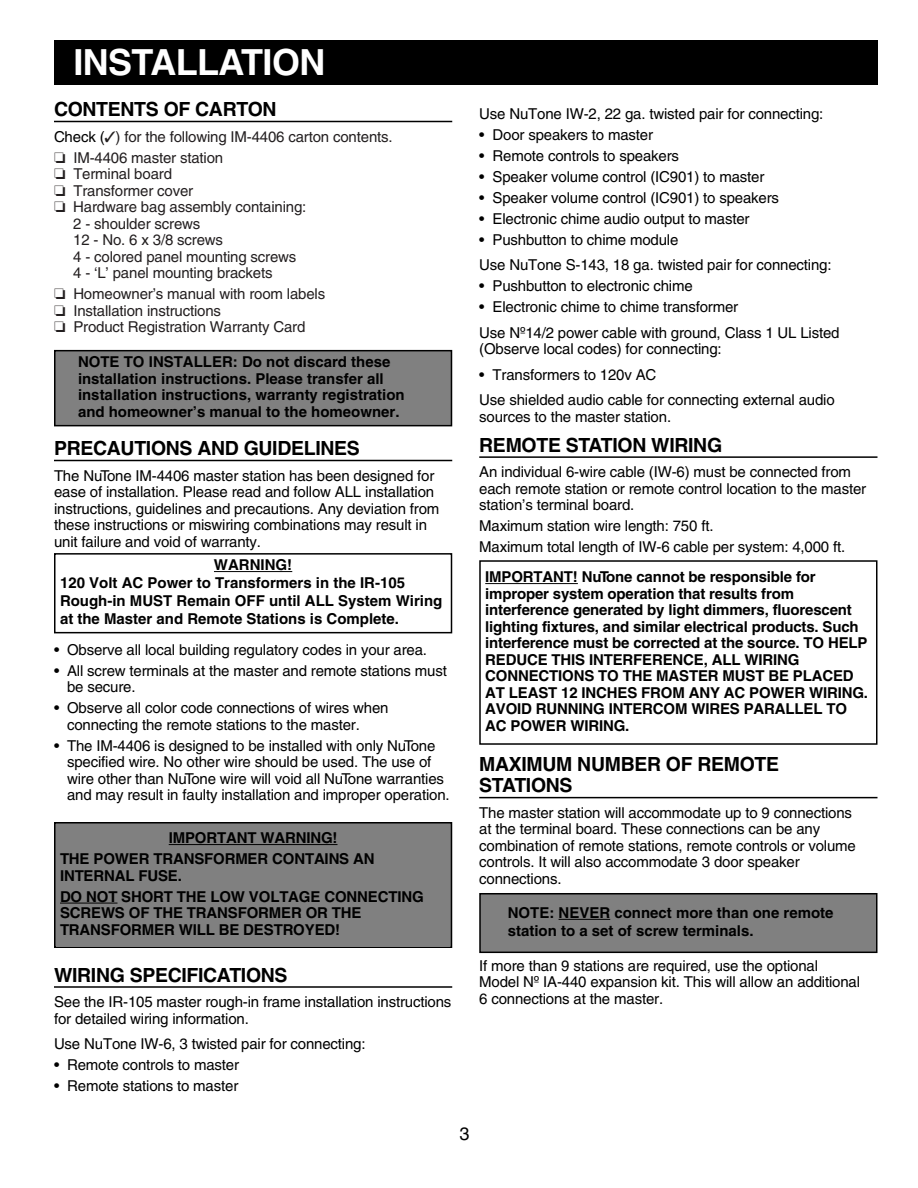
<style>
.page{position:relative;width:918px;height:1188px;background:#fff}
.page>*{position:absolute;margin:0;border:0;box-sizing:border-box;transform-origin:0 0}
.t1{font:700 36px "Helvetica";letter-spacing:-.015em;color:#fff}
.t2{font:700 19.5px/21px "Helvetica";letter-spacing:-.015em;color:#000}
.t3{font:18px "Helvetica";color:#000}
.t4{font:15px/16.5px "Helvetica";letter-spacing:-.01em;color:#000}
.t5{font:700 15px/16.5px "Helvetica";letter-spacing:-.01em;color:#000}
.t6{font:15px/16.5px "Helvetica";letter-spacing:-.01em;color:#231f20}
.s1{color:#000}
</style>
<div class="page">
<hr style="left:54px;top:121px;width:398px;height:1px;background:#000">
<svg style="left:54px;top:349px;width:399px;height:113px"></svg>
<hr style="left:214px;top:571px;width:78px;height:1px;background:#000">
<div style="left:54px;top:553px;width:398px;height:80px;border:2px solid #000"></div>
<hr style="left:479px;top:456px;width:399px;height:2px;background:#000">
<hr style="left:479px;top:797px;width:399px;height:1px;background:#000">
<hr style="left:485px;top:583px;width:93px;height:1px;background:#000">
<div style="left:54px;top:40px;width:824px;height:46px;background:#000"></div>
<div style="left:481px;top:894px;width:395px;height:58px;background:#808080"></div>
<hr style="left:559px;top:919px;width:51px;height:1px;background:#000">
<div style="left:479px;top:893px;width:399px;height:60px;border:2px solid #000"></div>
<svg style="left:54px;top:822px;width:399px;height:166px"></svg>
<h1 class="t1" style="left:73px;top:49px;width:253px">INSTALLATION</h1>
<h2 class="t2" style="left:54px;top:101px;width:224px">CONTENTS OF CARTON</h2>
<p class="t6" style="left:54px;top:127px;width:340px;line-height:21px"><span class="s1">Check (</span>✓) for the following IM-4406 carton contents. ❏ IM-4406 master station</p>
<p class="t6" style="left:54px;top:167px;width:120px">❏ Terminal board</p>
<p class="t6" style="left:54px;top:184px;width:141px">❏ Transformer cover</p>
<p class="t6" style="left:54px;top:200px;width:254px">❏ Hardware bag assembly containing:</p>
<p class="t6" style="left:73px;top:217px;width:129px">2 - shoulder screws</p>
<p class="t6" style="left:73px;top:233px;width:151px">12 - No. 6 x 3/8 screws</p>
<p class="t6" style="left:73px;top:250px;width:225px">4 - colored panel mounting screws</p>
<p class="t6" style="left:73px;top:266px;width:201px">4 - ‘L’ panel mounting brackets</p>
<p class="t6" style="left:54px;top:287px;width:273px">❏ Homeowner’s manual with room labels ❏ Installation instructions<br>❏ Product Registration Warranty Card</p>
<p class="t5" style="left:78px;top:355px;width:328px">NOTE TO INSTALLER: Do not discard these installation instructions. Please transfer all installation instructions, warranty registration and homeowner’s manual to the homeowner.</p>
<h2 class="t2" style="left:54px;top:440px;width:307px">PRECAUTIONS AND GUIDELINES</h2>
<p class="t4" style="left:54px;top:469px;width:387px">The NuTone IM-4406 master station has been designed for ease of installation. Please read and follow ALL installation instructions, guidelines and precautions. Any deviation from these instructions or miswiring combinations may result in unit failure and void of warranty.</p>
<p class="t5" style="left:60px;top:557px;width:384px;line-height:18px;text-indent:154px">WARNING!<br>120 Volt AC Power to Transformers in the IR-105<br>Rough-in MUST Remain OFF until ALL System Wiring at the Master and Remote Stations is Complete.</p>
<p class="t4" style="left:54px;top:643px;width:375px">• Observe all local building regulatory codes in your area.</p>
<p class="t4" style="left:67px;top:664px;width:381px;text-indent:-13px">• All screw terminals at the master and remote stations must be secure.</p>
<p class="t4" style="left:67px;top:701px;width:323px;text-indent:-13px">• Observe all color code connections of wires when connecting the remote stations to the master.</p>
<p class="t4" style="left:67px;top:739px;width:384px;text-indent:-13px">• The IM-4406 is designed to be installed with only NuTone specified wire. No other wire should be used. The use of wire other than NuTone wire will void all NuTone warranties and may result in faulty installation and improper operation.</p>
<p class="t5" style="left:60px;top:829px;width:316px;line-height:21px;text-indent:109px">IMPORTANT WARNING!<br>THE POWER TRANSFORMER CONTAINS AN</p>
<p class="t5" style="left:60px;top:866px;width:365px;line-height:21px">INTERNAL FUSE.<br>DO NOT SHORT THE LOW VOLTAGE CONNECTING</p>
<p class="t5" style="left:60px;top:906px;width:303px">SCREWS OF THE TRANSFORMER OR THE<br>TRANSFORMER WILL BE DESTROYED!</p>
<h2 class="t2" style="left:54px;top:966px;width:235px">WIRING SPECIFICATIONS</h2>
<p class="t4" style="left:54px;top:995px;width:399px">See the IR-105 master rough-in frame installation instructions for detailed wiring information.</p>
<p class="t4" style="left:54px;top:1037px;width:313px">Use NuTone IW-6, 3 twisted pair for connecting:</p>
<p class="t4" style="left:54px;top:1058px;width:187px">• Remote controls to master</p>
<p class="t4" style="left:54px;top:1079px;width:186px">• Remote stations to master</p>
<p class="t4" style="left:479px;top:107px;width:346px">Use NuTone IW-2, 22 ga. twisted pair for connecting:</p>
<p class="t4" style="left:479px;top:128px;width:175px">• Door speakers to master</p>
<p class="t4" style="left:479px;top:149px;width:201px">• Remote controls to speakers</p>
<p class="t4" style="left:479px;top:170px;width:287px">• Speaker volume control (IC901) to master</p>
<p class="t4" style="left:479px;top:191px;width:301px">• Speaker volume control (IC901) to speakers</p>
<p class="t4" style="left:479px;top:212px;width:272px">• Electronic chime audio output to master</p>
<p class="t4" style="left:479px;top:228px;width:354px;line-height:25.5px">• Pushbutton to chime module<br>Use NuTone S-143, 18 ga. twisted pair for connecting:</p>
<p class="t4" style="left:479px;top:279px;width:215px">• Pushbutton to electronic chime</p>
<p class="t4" style="left:479px;top:296px;width:362px;line-height:25.5px">• Electronic chime to chime transformer<br>Use Nº14/2 power cable with ground, Class 1 UL Listed</p>
<p class="t4" style="left:479px;top:342px;width:244px">(Observe local codes) for connecting:</p>
<p class="t4" style="left:479px;top:363px;width:357px;line-height:25.5px">• Transformers to 120v AC<br>Use shielded audio cable for connecting external audio</p>
<p class="t4" style="left:479px;top:410px;width:193px">sources to the master station.</p>
<h2 class="t2" style="left:479px;top:436px;width:244px">REMOTE STATION WIRING</h2>
<p class="t4" style="left:479px;top:465px;width:389px">An individual 6-wire cable (IW-6) must be connected from each remote station or remote control location to the master station’s terminal board.</p>
<p class="t4" style="left:479px;top:517px;width:367px;line-height:21px">Maximum station wire length: 750 ft.<br>Maximum total length of IW-6 cable per system: 4,000 ft.</p>
<p class="t5" style="left:485px;top:570px;width:384px">IMPORTANT! NuTone cannot be responsible for improper system operation that results from interference generated by light dimmers, fluorescent lighting fixtures, and similar electrical products. Such interference must be corrected at the source. TO HELP REDUCE THIS INTERFERENCE, ALL WIRING CONNECTIONS TO THE MASTER MUST BE PLACED AT LEAST 12 INCHES FROM ANY AC POWER WIRING.<br>AVOID RUNNING INTERCOM WIRES PARALLEL TO AC POWER WIRING.</p>
<h2 class="t2" style="left:479px;top:756px;width:301px">MAXIMUM NUMBER OF REMOTE<br>STATIONS</h2>
<p class="t4" style="left:479px;top:806px;width:378px">The master station will accommodate up to 9 connections at the terminal board. These connections can be any combination of remote stations, remote controls or volume controls. It will also accommodate 3 door speaker connections.</p>
<p class="t5" style="left:508px;top:905px;width:327px;line-height:18px">NOTE: NEVER connect more than one remote station to a set of screw terminals.</p>
<p class="t4" style="left:479px;top:959px;width:382px">If more than 9 stations are required, use the optional<br>Model Nº IA-440 expansion kit. This will allow an additional<br>6 connections at the master.</p>
<p class="t3" style="left:460px;top:1127px;width:12px">3</p>
</div>
